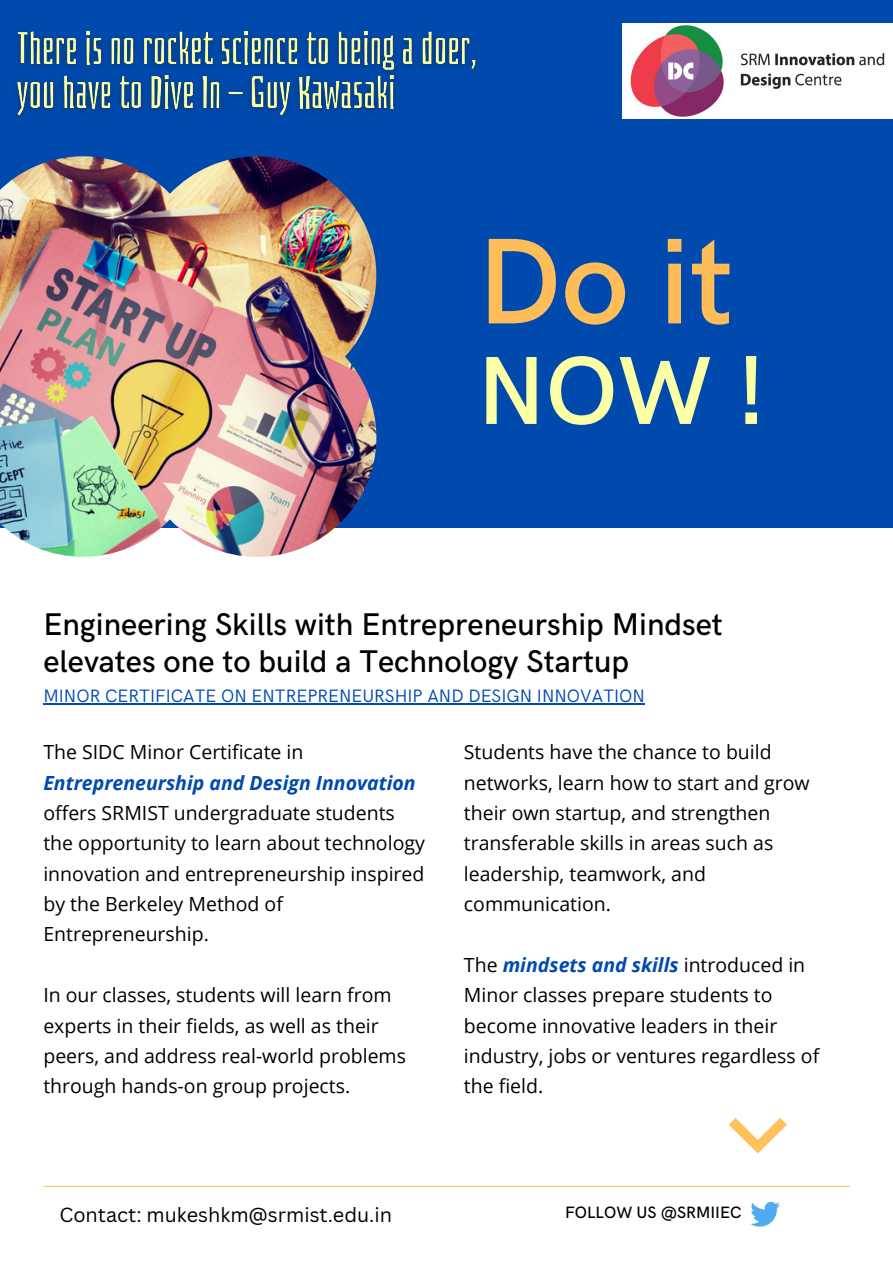
<style>
.page{position:relative;width:893px;height:1264px;background:#fff}
.page>*{position:absolute;margin:0;border:0;box-sizing:border-box;transform-origin:0 0}
.t1{font:600 122.4px "HK Grotesk";color:#ffbd59}
.t2{font:600 96.9px "HK Grotesk";color:#fbffa5}
.t3{font:500 31.5px/37px "HK Grotesk";color:#000}
.t4{font:19.8px "Canva Sans";color:#000}
.t5{font:19.5px/30.3px "Open Sans";color:#000}
.t6{font:italic 700 19.5px "Open Sans";color:#004aad}
.t7{font:18px "HK Grotesk";color:#004aad}
.t8{font:500 16.5px "HK Grotesk";color:#000}
.s1{font-weight:700;font-style:italic;color:#004aad}
</style>
<div class="page">
<div style="left:0;top:0;width:892px;height:527px;background:#004aad"></div>
<img style="left:0;top:156px;width:376px;height:401px">
<hr style="left:43px;top:1185px;width:806px;height:1px;background:#ffc25a">
<img style="left:622px;top:24px;width:270px;height:94px">
<svg style="left:728px;top:1118px;width:59px;height:35px"></svg>
<hr style="left:43px;top:703px;width:602px;height:1px;background:#004aad">
<img style="left:750px;top:1201px;width:30px;height:26px">
<img style="left:16px;top:30px;width:460px;height:86px">
<h1 class="t1" style="left:477px;top:213px;width:258px">Do it</h1>
<h2 class="t2" style="left:477px;top:337px;width:290px">NOW !</h2>
<h3 class="t3" style="left:43px;top:607px;width:681px">Engineering Skills with Entrepreneurship Mindset elevates one to build a Technology Startup</h3>
<p class="t7" style="left:43px;top:686px;width:603px">MINOR CERTIFICATE ON ENTREPRENEURSHIP AND DESIGN INNOVATION</p>
<p class="t5" style="left:43px;top:736px;width:261px">The SIDC Minor Certificate in</p>
<p class="t6" style="left:43px;top:768px;width:374px">Entrepreneurship and Design Innovation</p>
<p class="t5" style="left:43px;top:797px;width:383px">offers SRMIST undergraduate students the opportunity to learn about technology innovation and entrepreneurship inspired by the Berkeley Method of Entrepreneurship.</p>
<p class="t5" style="left:43px;top:979px;width:364px">In our classes, students will learn from experts in their fields, as well as their peers, and address real-world problems through hands-on group projects.</p>
<p class="t5" style="left:464px;top:736px;width:347px">Students have the chance to build networks, learn how to start and grow their own startup, and strengthen transferable skills in areas such as leadership, teamwork, and communication.</p>
<p class="t5" style="left:464px;top:949px;width:357px">The <span class="s1">mindsets and skills</span> introduced in<br>Minor classes prepare students to become innovative leaders in their industry, jobs or ventures regardless of the field.</p>
<p class="t4" style="left:59px;top:1200px;width:334px">Contact: mukeshkm@srmist.edu.in</p>
<p class="t8" style="left:565px;top:1203px;width:178px">FOLLOW US @SRMIIEC</p>
</div>
